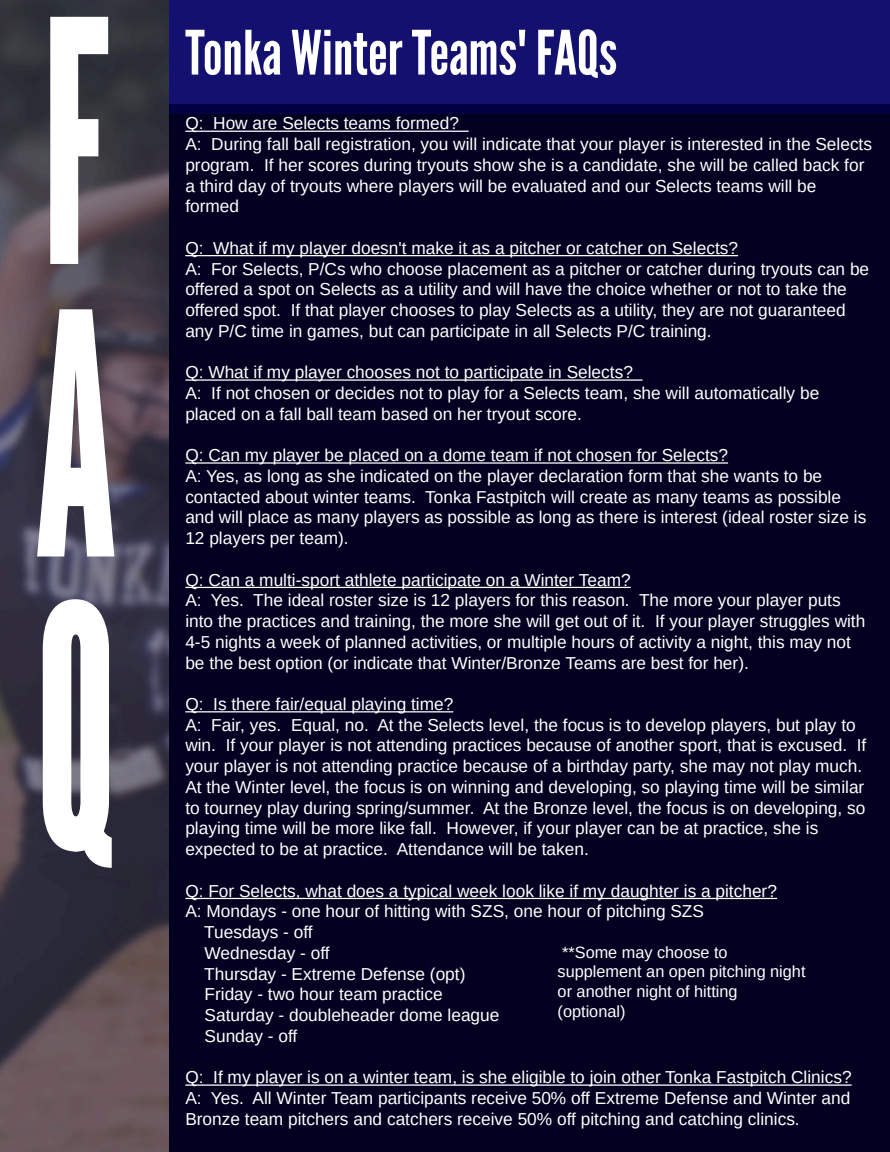
<style>
.page{position:relative;width:890px;height:1152px;background:#fff}
.page>*{position:absolute;margin:0;border:0;box-sizing:border-box;transform-origin:0 0}
.t1{font:condensed 336.4px/292.4px "League Gothic";color:#fff;text-align:justify}
.t2{font:60.8px "League Gothic";color:#fff}
.t3{font:17.2px/20.8px "Liberation Sans";color:#fff}
.t4{font:16.4px/19.6px "Liberation Sans";color:#fff}
</style>
<div class="page">
<div style="left:168px;top:114px;width:722px;height:1038px;background:#010020"></div>
<div style="left:168px;top:104px;width:722px;height:10px;background:#020042"></div>
<div style="left:168px;top:0;width:722px;height:104px;background:#131070"></div>
<img style="left:0;top:0;width:168px;height:1152px">
<hr style="left:185px;top:131px;width:284px;height:1px;background:#fff">
<hr style="left:185px;top:255px;width:553px;height:1px;background:#fff">
<hr style="left:185px;top:379px;width:458px;height:2px;background:#fff">
<hr style="left:185px;top:462px;width:543px;height:2px;background:#fff">
<hr style="left:185px;top:587px;width:446px;height:1px;background:#fff">
<hr style="left:185px;top:711px;width:268px;height:2px;background:#fff">
<hr style="left:185px;top:898px;width:592px;height:1px;background:#fff">
<hr style="left:185px;top:1084px;width:667px;height:2px;background:#fff">
<h1 class="t1" style="left:38px;top:0;width:87px">F A Q</h1>
<h2 class="t2" style="left:185px;top:17px;width:433px">Tonka Winter Teams' FAQs</h2>
<p class="t3" style="left:185px;top:113px;width:688px">Q: How are Selects teams formed?<br>A: During fall ball registration, you will indicate that your player is interested in the Selects program. If her scores during tryouts show she is a candidate, she will be called back for a third day of tryouts where players will be evaluated and our Selects teams will be formed</p>
<p class="t3" style="left:185px;top:238px;width:685px">Q: What if my player doesn't make it as a pitcher or catcher on Selects?<br>A: For Selects, P/Cs who choose placement as a pitcher or catcher during tryouts can be offered a spot on Selects as a utility and will have the choice whether or not to take the offered spot. If that player chooses to play Selects as a utility, they are not guaranteed any P/C time in games, but can participate in all Selects P/C training.</p>
<p class="t3" style="left:185px;top:362px;width:635px">Q: What if my player chooses not to participate in Selects?<br>A: If not chosen or decides not to play for a Selects team, she will automatically be placed on a fall ball team based on her tryout score.</p>
<p class="t3" style="left:185px;top:445px;width:682px">Q: Can my player be placed on a dome team if not chosen for Selects?<br>A: Yes, as long as she indicated on the player declaration form that she wants to be contacted about winter teams. Tonka Fastpitch will create as many teams as possible and will place as many players as possible as long as there is interest (ideal roster size is 12 players per team).</p>
<p class="t3" style="left:185px;top:569px;width:682px">Q: Can a multi-sport athlete participate on a Winter Team?<br>A: Yes. The ideal roster size is 12 players for this reason. The more your player puts into the practices and training, the more she will get out of it. If your player struggles with 4-5 nights a week of planned activities, or multiple hours of activity a night, this may not be the best option (or indicate that Winter/Bronze Teams are best for her).</p>
<p class="t3" style="left:185px;top:694px;width:683px">Q: Is there fair/equal playing time?<br>A: Fair, yes. Equal, no. At the Selects level, the focus is to develop players, but play to win. If your player is not attending practices because of another sport, that is excused. If your player is not attending practice because of a birthday party, she may not play much.<br>At the Winter level, the focus is on winning and developing, so playing time will be similar to tourney play during spring/summer. At the Bronze level, the focus is on developing, so playing time will be more like fall. However, if your player can be at practice, she is expected to be at practice. Attendance will be taken.</p>
<p class="t3" style="left:185px;top:880px;width:593px">Q: For Selects, what does a typical week look like if my daughter is a pitcher?</p>
<p class="t3" style="left:185px;top:901px;width:520px">A: Mondays - one hour of hitting with SZS, one hour of pitching SZS</p>
<p class="t3" style="left:204px;top:922px;width:110px">Tuesdays - off</p>
<p class="t3" style="left:205px;top:943px;width:127px">Wednesday - off</p>
<p class="t3" style="left:204px;top:963px;width:263px">Thursday - Extreme Defense (opt)</p>
<p class="t3" style="left:205px;top:984px;width:240px">Friday - two hour team practice</p>
<p class="t3" style="left:205px;top:1005px;width:296px">Saturday - doubleheader dome league</p>
<p class="t3" style="left:205px;top:1026px;width:94px">Sunday - off</p>
<p class="t3" style="left:185px;top:1067px;width:668px;text-align:justify">Q: If my player is on a winter team, is she eligible to join other Tonka Fastpitch Clinics?<br>A: Yes. All Winter Team participants receive 50% off Extreme Defense and Winter and Bronze team pitchers and catchers receive 50% off pitching and catching clinics.</p>
<p class="t4" style="left:558px;top:943px;width:249px">**Some may choose to supplement an open pitching night or another night of hitting (optional)</p>
</div>
